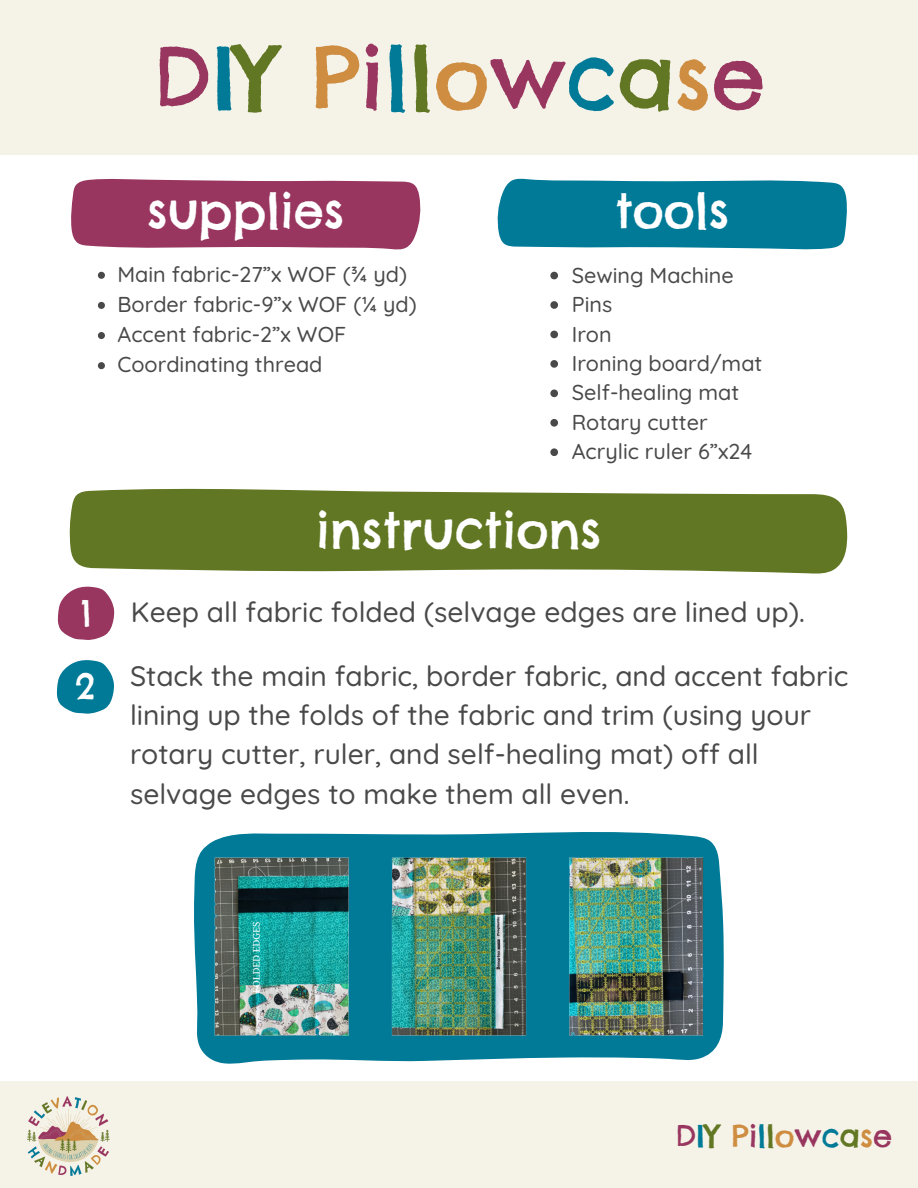
<style>
.page{position:relative;width:918px;height:1188px;background:#fff}
.page>*{position:absolute;margin:0;border:0;box-sizing:border-box;transform-origin:0 0}
.t1{font:85.8px "Chelsea Market";color:#98365f}
.t2{font:49.65px "Chelsea Market";color:#fff}
.t3{font:47.85px "Chelsea Market";color:#fff}
.t4{font:35.4px "Chelsea Market";color:#fff}
.t5{font:30.45px "Chelsea Market";color:#98365f}
.t6{font:500 28.05px/39.3px "Quicksand";color:#494949}
.t7{font:500 21.6px "Quicksand";color:#494949}
.s1{color:#007a97}
.s2{color:#627723}
.s3{color:#ce8d40}
.s4{color:#993760}
</style>
<div class="page">
<div style="left:0;top:0;width:918px;height:155px;background:#f5f2e8"></div>
<div style="left:0;top:1082px;width:918px;height:106px;background:#f5f2e8"></div>
<img style="left:27px;top:1096px;width:83px;height:80px">
<svg style="left:497px;top:178px;width:350px;height:72px;background:#1685a0"></svg>
<svg style="left:71px;top:178px;width:350px;height:72px;background:#a1476d"></svg>
<svg style="left:69px;top:488px;width:779px;height:86px;background:#718438"></svg>
<svg style="left:58px;top:586px;width:56px;height:54px"></svg>
<svg style="left:57px;top:660px;width:57px;height:54px"></svg>
<svg style="left:194px;top:832px;width:530px;height:232px;fill:#007a97"></svg>
<img style="left:209px;top:851px;width:501px;height:191px">
<svg style="left:98px;top:272px;width:7px;height:7px"></svg>
<svg style="left:98px;top:302px;width:7px;height:7px"></svg>
<svg style="left:98px;top:332px;width:7px;height:7px"></svg>
<svg style="left:98px;top:362px;width:7px;height:7px"></svg>
<svg style="left:550px;top:272px;width:8px;height:7px"></svg>
<svg style="left:550px;top:301px;width:8px;height:8px"></svg>
<svg style="left:550px;top:331px;width:8px;height:7px"></svg>
<svg style="left:550px;top:360px;width:8px;height:8px"></svg>
<svg style="left:550px;top:390px;width:8px;height:7px"></svg>
<svg style="left:550px;top:419px;width:8px;height:8px"></svg>
<svg style="left:550px;top:448px;width:8px;height:8px"></svg>
<p class="t1" style="left:153px;top:23px;width:614px">D<span class="s1">I</span><span class="s2">Y</span> <span class="s3">P</span><span class="s4">i</span><span class="s1">l</span><span class="s2">l</span><span class="s3">o</span>w<span class="s1">c</span><span class="s2">a</span><span class="s3">s</span>e</p>
<p class="t3" style="left:147px;top:180px;width:199px">supplies</p>
<p class="t3" style="left:615px;top:180px;width:115px">tools</p>
<p class="t7" style="left:117px;top:260px;width:291px">Main fabric-27”x WOF (¾ yd)</p>
<p class="t7" style="left:117px;top:290px;width:301px">Border fabric-9”x WOF (¼ yd)</p>
<p class="t7" style="left:117px;top:320px;width:230px">Accent fabric-2”x WOF</p>
<p class="t7" style="left:117px;top:351px;width:207px">Coordinating thread</p>
<p class="t7" style="left:572px;top:261px;width:164px">Sewing Machine</p>
<p class="t7" style="left:572px;top:290px;width:42px">Pins</p>
<p class="t7" style="left:572px;top:320px;width:41px">Iron</p>
<p class="t7" style="left:572px;top:349px;width:192px">Ironing board/mat</p>
<p class="t7" style="left:572px;top:379px;width:169px">Self-healing mat</p>
<p class="t7" style="left:572px;top:408px;width:137px">Rotary cutter</p>
<p class="t7" style="left:572px;top:438px;width:182px">Acrylic ruler 6”x24</p>
<p class="t4" style="left:81px;top:591px;width:11px">1</p>
<p class="t2" style="left:316px;top:499px;width:287px">instructions</p>
<p class="t6" style="left:131px;top:592px;width:675px">Keep all fabric folded (selvage edges are lined up).</p>
<p class="t4" style="left:75px;top:664px;width:22px">2</p>
<p class="t6" style="left:130px;top:656px;width:720px">Stack the main fabric, border fabric, and accent fabric lining up the folds of the fabric and trim (using your rotary cutter, ruler, and self-healing mat) off all selvage edges to make them all even.</p>
<p class="t5" style="left:675px;top:1117px;width:218px">D<span class="s1">I</span><span class="s2">Y</span> <span class="s3">P</span><span class="s4">i</span><span class="s1">l</span><span class="s2">l</span><span class="s3">o</span>w<span class="s1">c</span><span class="s2">a</span><span class="s3">s</span>e</p>
</div>
